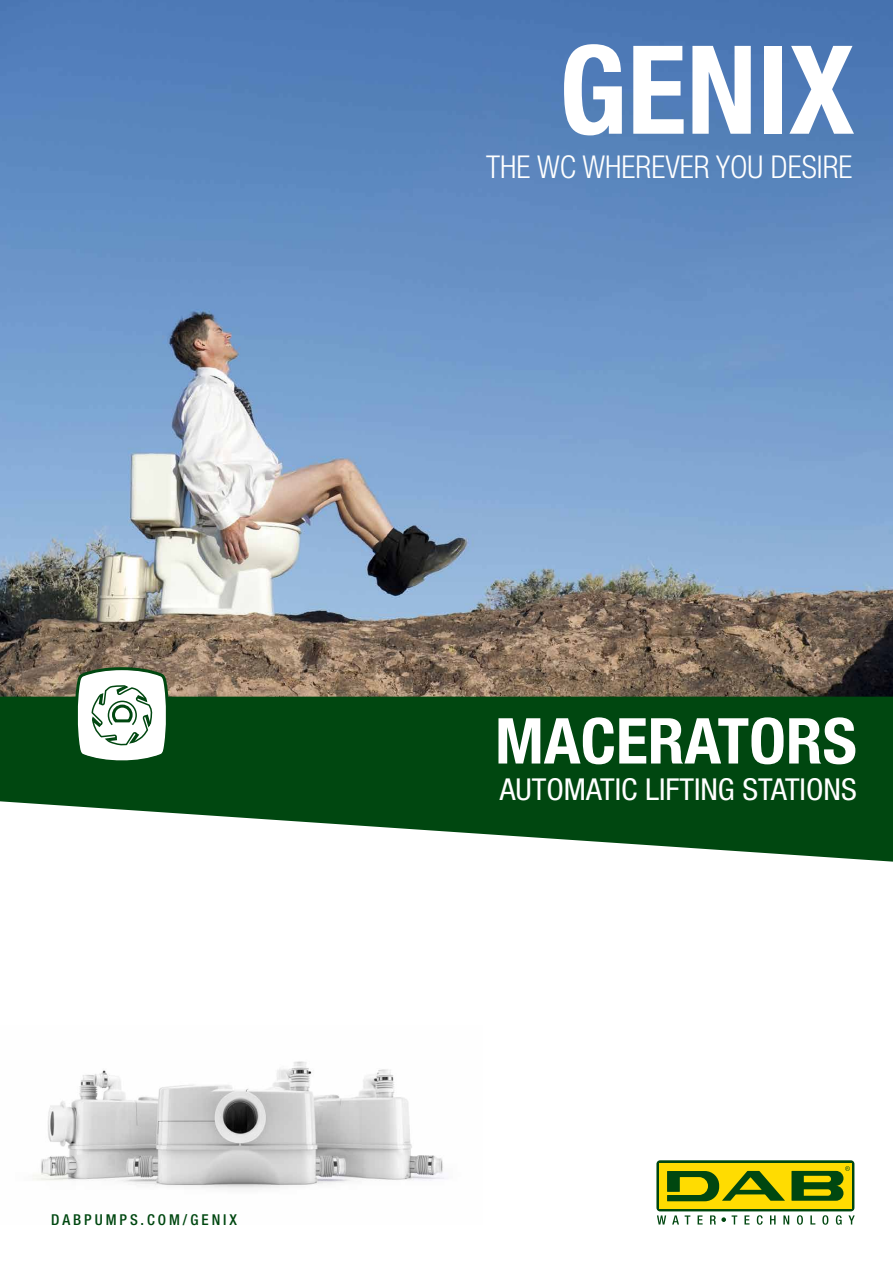
<style>
.page{position:relative;width:893px;height:1263px;background:#fff}
.page>*{position:absolute;margin:0;border:0;box-sizing:border-box;transform-origin:0 0}
.t1{font:700 condensed 123px "Helvetica Neue LT";color:#fff}
.t2{font:700 condensed 63.3px "Helvetica Neue LT";color:#fff;scale:1.04 1}
.t3{font:300 condensed 31.5px "Helvetica Neue LT";color:#fff}
.t4{font:condensed 30.3px "Helvetica Neue LT";color:#fff;scale:1.04 1}
.t5{font:500 condensed 15px "Helvetica Neue LT";letter-spacing:.2em;color:#004710}
</style>
<div class="page">
<img style="left:33px;top:1061px;width:411px;height:128px">
<img style="left:0;top:0;width:893px;height:697px">
<svg style="left:657px;top:1215px;width:9px;height:9px"></svg>
<svg style="left:672px;top:1215px;width:7px;height:9px"></svg>
<svg style="left:685px;top:1215px;width:5px;height:9px"></svg>
<svg style="left:698px;top:1215px;width:5px;height:9px"></svg>
<svg style="left:732px;top:1215px;width:5px;height:9px"></svg>
<svg style="left:744px;top:1215px;width:5px;height:9px"></svg>
<svg style="left:757px;top:1215px;width:6px;height:10px"></svg>
<svg style="left:770px;top:1215px;width:6px;height:9px"></svg>
<svg style="left:783px;top:1215px;width:6px;height:9px"></svg>
<svg style="left:797px;top:1215px;width:6px;height:10px"></svg>
<svg style="left:810px;top:1215px;width:5px;height:9px"></svg>
<svg style="left:822px;top:1215px;width:6px;height:10px"></svg>
<svg style="left:836px;top:1215px;width:6px;height:10px"></svg>
<svg style="left:848px;top:1215px;width:7px;height:9px"></svg>
<svg style="left:656px;top:1160px;width:198px;height:51px"></svg>
<div style="left:659px;top:1163px;width:193px;height:45px;background:#ffdc01"></div>
<svg style="left:710px;top:1215px;width:16px;height:9px"></svg>
<svg style="left:791px;top:1166px;width:59px;height:35px"></svg>
<svg style="left:667px;top:1171px;width:118px;height:30px"></svg>
<svg style="left:0;top:697px;width:893px;height:165px;fill:#004710"></svg>
<svg style="left:76px;top:666px;width:92px;height:98px"></svg>
<p class="t5" style="left:51px;top:1211px;width:188px">DABPUMPS.COM/GENIX</p>
<h1 class="t1" style="left:559px;top:16px;width:297px">GENIX</h1>
<p class="t3" style="left:486px;top:149px;width:368px">THE WC WHEREVER YOU DESIRE</p>
<h2 class="t2" style="left:495px;top:703px;width:349px">MACERATORS</h2>
<p class="t4" style="left:500px;top:771px;width:345px">AUTOMATIC LIFTING STATIONS</p>
</div>
